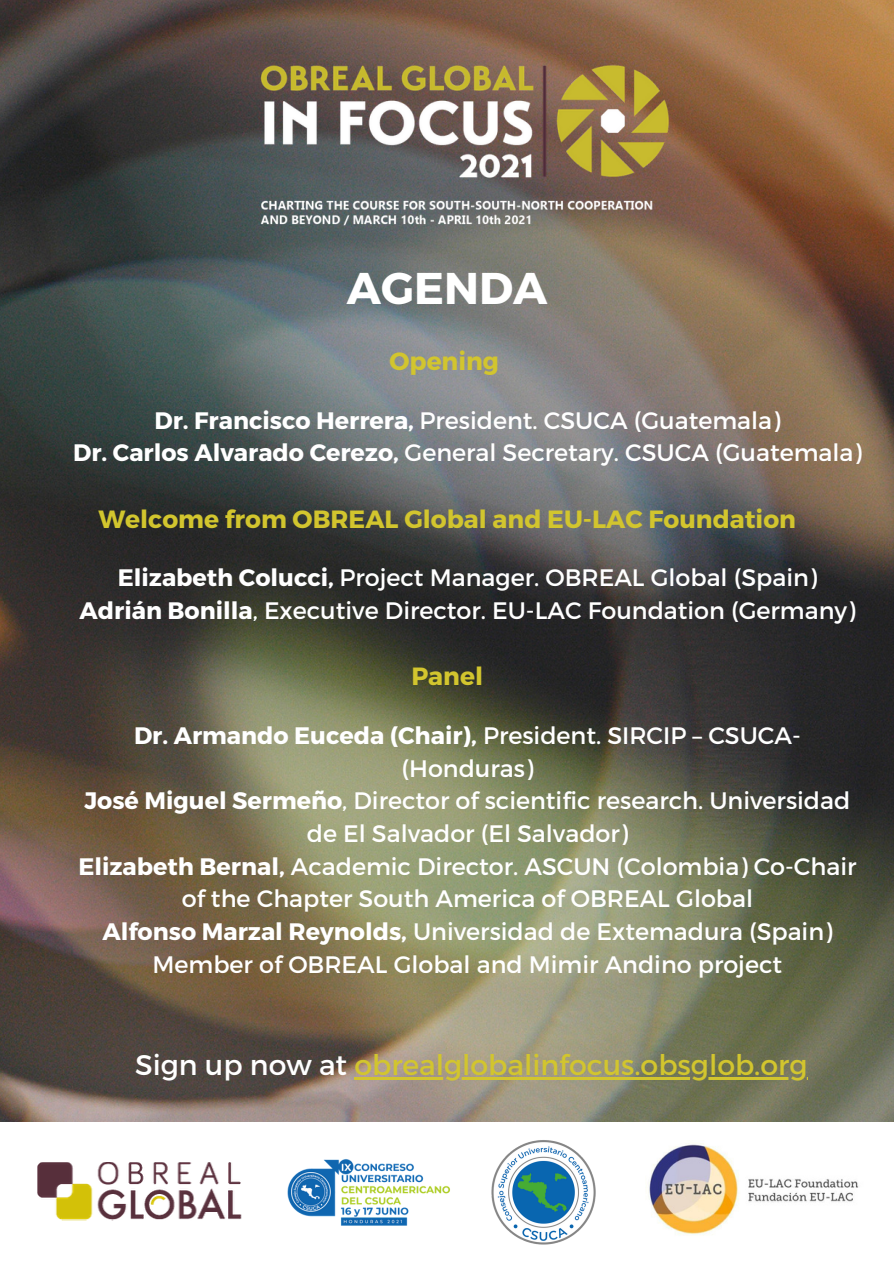
<style>
.page{position:relative;width:894px;height:1264px;background:#fff}
.page>*{position:absolute;margin:0;border:0;box-sizing:border-box;transform-origin:0 0}
.t1{font:700 44.4px "Montserrat";color:#fff}
.t2{font:28.35px "Montserrat";color:#d2c52e}
.t3{font:700 24.9px "Montserrat";color:#d2c52e}
.t4{font:23.85px/32.7px "Montserrat";color:#fff;text-align:center}
.s1{font-weight:700}
.s2{color:#fff}
</style>
<div class="page">
<img style="left:0;top:0;width:893px;height:1122px">
<img style="left:648px;top:1143px;width:211px;height:93px">
<img style="left:38px;top:1162px;width:204px;height:58px">
<img style="left:275px;top:1105px;width:185px;height:121px">
<img style="left:491px;top:1140px;width:105px;height:105px">
<hr style="left:354px;top:1077px;width:453px;height:2px;background:#d2c52e">
<img style="left:236px;top:0;width:448px;height:260px">
<p class="t1" style="left:347px;top:259px;width:202px">AGENDA</p>
<p class="t3" style="left:389px;top:345px;width:111px">Opening</p>
<p class="t4" style="left:154px;top:402px;width:627px"><span class="s1">Dr. Francisco Herrera,</span> President. CSUCA (Guatemala)</p>
<p class="t4" style="left:73px;top:435px;width:789px"><span class="s1">Dr. Carlos Alvarado Cerezo,</span> General Secretary. CSUCA (Guatemala)</p>
<p class="t3" style="left:98px;top:502px;width:699px">Welcome from OBREAL Global and EU-LAC Foundation</p>
<p class="t4" style="left:118px;top:560px;width:700px"><span class="s1">Elizabeth Colucci,</span> Project Manager. OBREAL Global (Spain)</p>
<p class="t4" style="left:80px;top:593px;width:777px"><span class="s1">Adrián Bonilla</span>, Executive Director. EU-LAC Foundation (Germany)</p>
<p class="t3" style="left:411px;top:660px;width:73px">Panel</p>
<p class="t4" style="left:134px;top:718px;width:668px"><span class="s1">Dr. Armando Euceda (Chair),</span> President. SIRCIP – CSUCA-(Honduras)</p>
<p class="t4" style="left:84px;top:783px;width:767px"><span class="s1">José Miguel Sermeño</span>, Director of scientific research. Universidad de El Salvador (El Salvador)</p>
<p class="t4" style="left:78px;top:848px;width:779px"><span class="s1">Elizabeth Bernal,</span> Academic Director. ASCUN (Colombia) Co-Chair of the Chapter South America of OBREAL Global</p>
<p class="t4" style="left:102px;top:914px;width:731px"><span class="s1">Alfonso Marzal Reynolds,</span> Universidad de Extemadura (Spain)<br>Member of OBREAL Global and Mimir Andino project</p>
<p class="t2" style="left:135px;top:1046px;width:673px"><span class="s2">Sign up now at</span> obrealglobalinfocus.obsglob.org</p>
</div>
